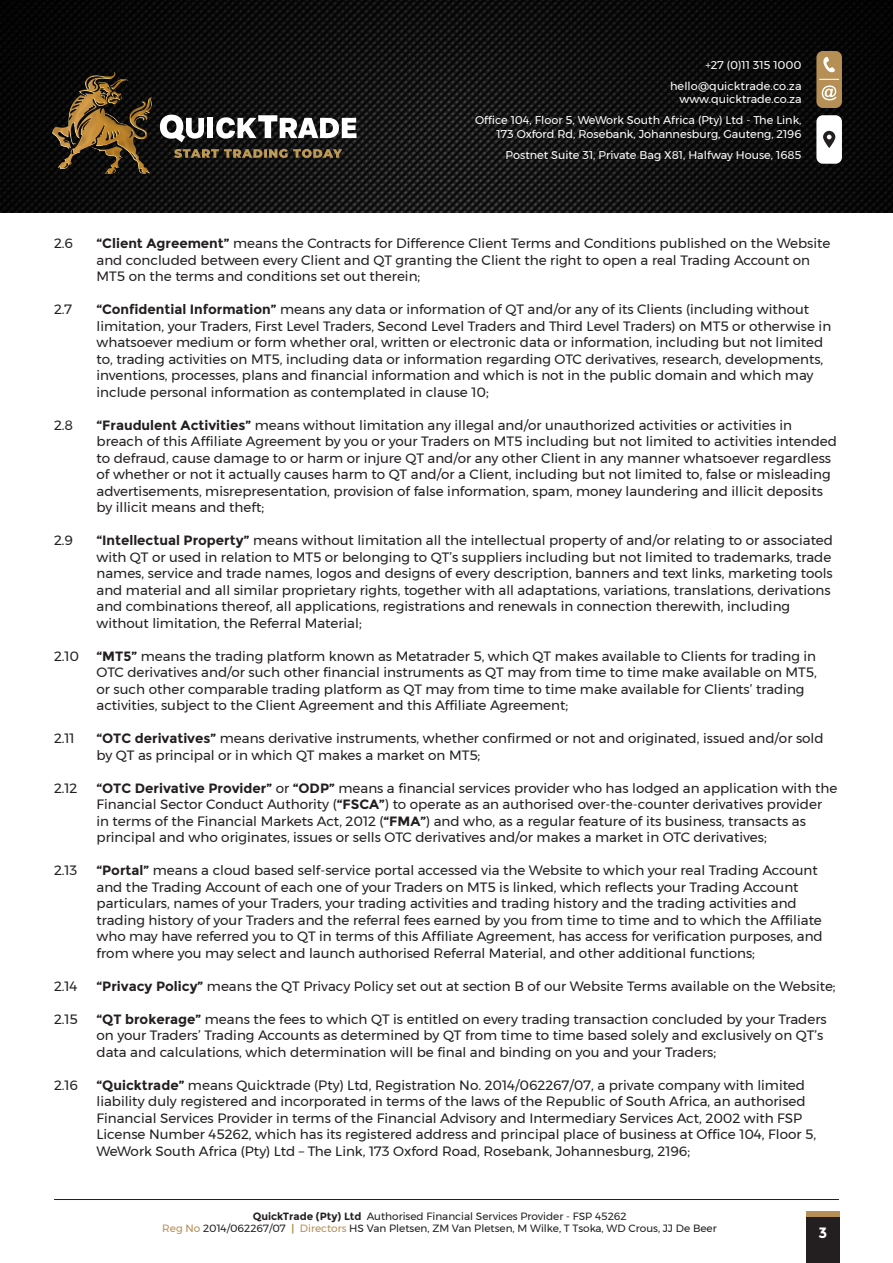
<style>
.page{position:relative;width:893px;height:1263px;background:#fff}
.page>*{position:absolute;margin:0;border:0;box-sizing:border-box;transform-origin:0 0}
.t1{font:700 15px "Montserrat";color:#fff}
.t2{font:13.5px/16.5px "Montserrat";color:#231f20}
.t3{font:11.25px/21px "Montserrat";color:#fff;text-align:right}
.t4{font:10.5px/12.6px "Montserrat";color:#231f20;text-align:center}
.s1{font-weight:700}
.s2{color:#b68f56}
.s3{font-weight:700;color:#b68f56}
</style>
<div class="page">
<svg style="left:806px;top:1211px;width:33px;height:7px"></svg>
<div style="left:806px;top:1218px;width:33px;height:45px;background:#231f20"></div>
<img style="left:0;top:0;width:893px;height:213px">
<svg style="left:160px;top:115px;width:44px;height:27px"></svg>
<div style="left:208px;top:118px;width:5px;height:20px;background:#fff"></div>
<svg style="left:216px;top:115px;width:140px;height:24px"></svg>
<img style="left:51px;top:70px;width:105px;height:104px">
<svg style="left:174px;top:149px;width:168px;height:9px;background:#6d5936"></svg>
<div style="left:816px;top:51px;width:26px;height:57px;background:#b68f56;border-radius:6px"></div>
<div style="left:816px;top:115px;width:26px;height:49px;background:#fff;border-radius:6px"></div>
<svg style="left:823px;top:57px;width:12px;height:16px"></svg>
<svg style="left:820px;top:79px;width:19px;height:21px"></svg>
<svg style="left:823px;top:131px;width:12px;height:16px"></svg>
<svg style="left:827px;top:135px;width:5px;height:4px"></svg>
<hr style="left:54px;top:1199px;width:785px;height:1px;background:#231f20">
<p class="t3" style="left:670px;top:54px;width:133px">+27 (0)11 315 1000 hello@quicktrade.co.za</p>
<p class="t3" style="left:475px;top:89px;width:328px">www.quicktrade.co.za<br>Office 104, Floor 5, WeWork South Africa (Pty) Ltd - The Link,</p>
<p class="t3" style="left:497px;top:123px;width:306px">173 Oxford Rd, Rosebank, Johannesburg, Gauteng, 2196<br>Postnet Suite 31, Private Bag X81, Halfway House, 1685</p>
<p class="t2" style="left:54px;top:235px;width:21px">2.6</p>
<p class="t2" style="left:97px;top:235px;width:735px"><span class="s1">“Client Agreement”</span> means the Contracts for Difference Client Terms and Conditions published on the Website and concluded between every Client and QT granting the Client the right to open a real Trading Account on<br>MT5 on the terms and conditions set out therein;</p>
<p class="t2" style="left:54px;top:301px;width:20px">2.7</p>
<p class="t2" style="left:97px;top:301px;width:736px"><span class="s1">“Confidential Information”</span> means any data or information of QT and/or any of its Clients (including without limitation, your Traders, First Level Traders, Second Level Traders and Third Level Traders) on MT5 or otherwise in whatsoever medium or form whether oral, written or electronic data or information, including but not limited to, trading activities on MT5, including data or information regarding OTC derivatives, research, developments, inventions, processes, plans and financial information and which is not in the public domain and which may include personal information as contemplated in clause 10;</p>
<p class="t2" style="left:54px;top:417px;width:21px">2.8</p>
<p class="t2" style="left:97px;top:417px;width:742px"><span class="s1">“Fraudulent Activities”</span> means without limitation any illegal and/or unauthorized activities or activities in breach of this Affiliate Agreement by you or your Traders on MT5 including but not limited to activities intended to defraud, cause damage to or harm or injure QT and/or any other Client in any manner whatsoever regardless of whether or not it actually causes harm to QT and/or a Client, including but not limited to, false or misleading advertisements, misrepresentation, provision of false information, spam, money laundering and illicit deposits by illicit means and theft;</p>
<p class="t2" style="left:54px;top:532px;width:21px">2.9</p>
<p class="t2" style="left:97px;top:532px;width:738px"><span class="s1">“Intellectual Property”</span> means without limitation all the intellectual property of and/or relating to or associated with QT or used in relation to MT5 or belonging to QT’s suppliers including but not limited to trademarks, trade names, service and trade names, logos and designs of every description, banners and text links, marketing tools and material and all similar proprietary rights, together with all adaptations, variations, translations, derivations and combinations thereof, all applications, registrations and renewals in connection therewith, including without limitation, the Referral Material;</p>
<p class="t2" style="left:54px;top:648px;width:27px">2.10</p>
<p class="t2" style="left:97px;top:648px;width:722px"><span class="s1">“MT5”</span> means the trading platform known as Metatrader 5, which QT makes available to Clients for trading in OTC derivatives and/or such other financial instruments as QT may from time to time make available on MT5, or such other comparable trading platform as QT may from time to time make available for Clients’ trading activities, subject to the Client Agreement and this Affiliate Agreement;</p>
<p class="t2" style="left:54px;top:730px;width:22px">2.11</p>
<p class="t2" style="left:97px;top:730px;width:729px"><span class="s1">“OTC derivatives”</span> means derivative instruments, whether confirmed or not and originated, issued and/or sold by QT as principal or in which QT makes a market on MT5;</p>
<p class="t2" style="left:54px;top:780px;width:25px">2.12</p>
<p class="t2" style="left:97px;top:780px;width:742px"><span class="s1">“OTC Derivative Provider”</span> or <span class="s1">“ODP”</span> means a financial services provider who has lodged an application with the Financial Sector Conduct Authority (<span class="s1">“FSCA”</span>) to operate as an authorised over-the-counter derivatives provider in terms of the Financial Markets Act, 2012 (<span class="s1">“FMA”</span>) and who, as a regular feature of its business, transacts as principal and who originates, issues or sells OTC derivatives and/or makes a market in OTC derivatives;</p>
<p class="t2" style="left:54px;top:862px;width:25px">2.13</p>
<p class="t2" style="left:97px;top:862px;width:728px"><span class="s1">“Portal”</span> means a cloud based self-service portal accessed via the Website to which your real Trading Account and the Trading Account of each one of your Traders on MT5 is linked, which reflects your Trading Account particulars, names of your Traders, your trading activities and trading history and the trading activities and trading history of your Traders and the referral fees earned by you from time to time and to which the Affiliate who may have referred you to QT in terms of this Affiliate Agreement, has access for verification purposes, and from where you may select and launch authorised Referral Material, and other additional functions;</p>
<p class="t2" style="left:54px;top:978px;width:25px">2.14</p>
<p class="t2" style="left:97px;top:978px;width:741px"><span class="s1">“Privacy Policy”</span> means the QT Privacy Policy set out at section B of our Website Terms available on the Website;</p>
<p class="t2" style="left:54px;top:1011px;width:25px">2.15</p>
<p class="t2" style="left:97px;top:1011px;width:732px"><span class="s1">“QT brokerage”</span> means the fees to which QT is entitled on every trading transaction concluded by your Traders on your Traders’ Trading Accounts as determined by QT from time to time based solely and exclusively on QT’s data and calculations, which determination will be final and binding on you and your Traders;</p>
<p class="t2" style="left:54px;top:1077px;width:26px">2.16</p>
<p class="t2" style="left:97px;top:1077px;width:721px"><span class="s1">“Quicktrade”</span> means Quicktrade (Pty) Ltd, Registration No. 2014/062267/07, a private company with limited liability duly registered and incorporated in terms of the laws of the Republic of South Africa, an authorised Financial Services Provider in terms of the Financial Advisory and Intermediary Services Act, 2002 with FSP License Number 45262, which has its registered address and principal place of business at Office 104, Floor 5, WeWork South Africa (Pty) Ltd – The Link, 173 Oxford Road, Rosebank, Johannesburg, 2196;</p>
<p class="t4" style="left:162px;top:1210px;width:556px"><span class="s1">QuickTrade (Pty) Ltd</span> Authorised Financial Services Provider - FSP 45262<br><span class="s2">Reg No</span> 2014/062267/07 <span class="s3">|</span> <span class="s2">Directors</span> HS Van Pletsen, ZM Van Pletsen, M Wilke, T Tsoka, WD Crous, JJ De Beer</p>
<p class="t1" style="left:818px;top:1223px;width:10px">3</p>
</div>
